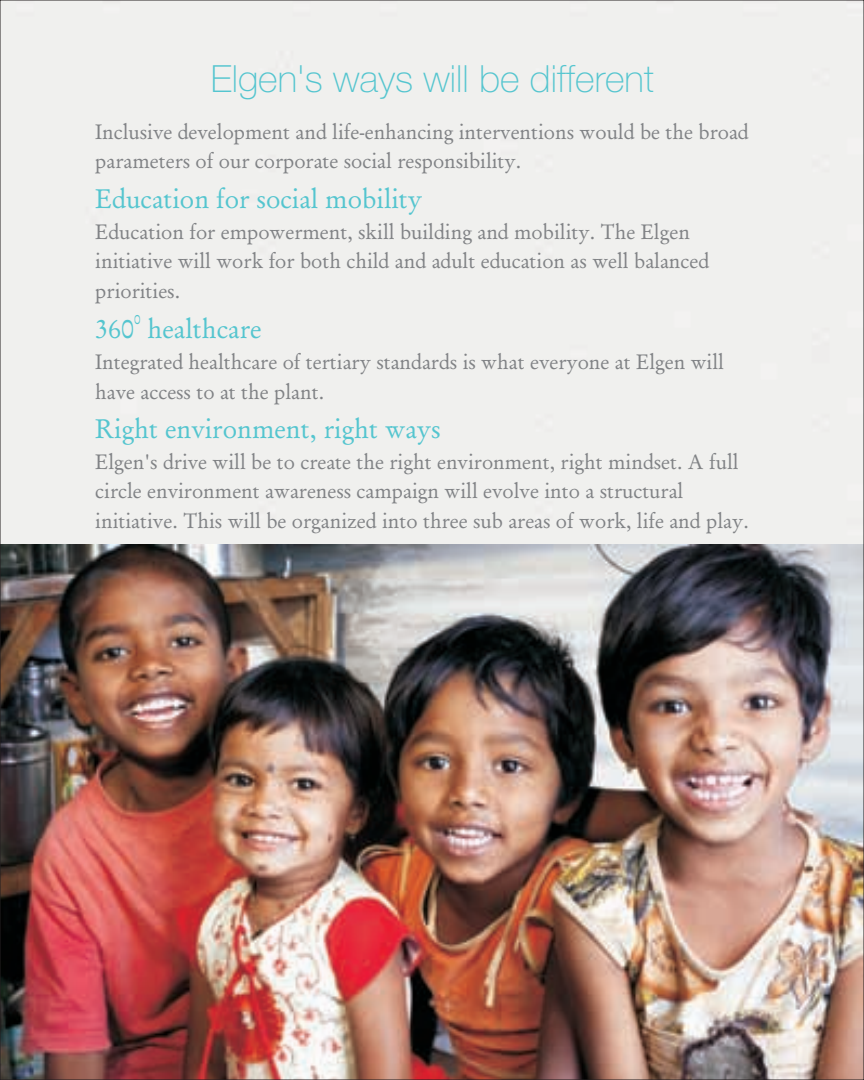
<style>
.page{position:relative;width:864px;height:1080px;background:#fff}
.page>*{position:absolute;margin:0;border:0;box-sizing:border-box;transform-origin:0 0}
.t1{font:100 37.5px "Helvetica Neue CE";color:#54c5cf}
.t2{font:27px "Garamond Antiqua";color:#54c5cf}
.t3{font:21px/29.4px "Garamond Antiqua";color:#808285}
.t4{font:13.5px "Garamond Antiqua";color:#54c5cf}
</style>
<div class="page">
<img style="left:2px;top:2px;width:860px;height:1076px">
<h1 class="t1" style="left:211px;top:66px;width:444px">Elgen's ways will be different</h1>
<p class="t3" style="left:95px;top:119px;width:655px">Inclusive development and life-enhancing interventions would be the broad parameters of our corporate social responsibility.</p>
<p class="t2" style="left:95px;top:187px;width:329px">Education for social mobility</p>
<p class="t3" style="left:95px;top:219px;width:615px">Education for empowerment, skill building and mobility. The Elgen initiative will work for both child and adult education as well balanced priorities.</p>
<p class="t4" style="left:134px;top:314px;width:8px">0</p>
<p class="t2" style="left:95px;top:317px;width:168px">360 healthcare</p>
<p class="t3" style="left:95px;top:349px;width:630px">Integrated healthcare of tertiary standards is what everyone at Elgen will have access to at the plant.</p>
<p class="t2" style="left:95px;top:417px;width:347px">Right environment, right ways</p>
<p class="t3" style="left:95px;top:449px;width:655px">Elgen's drive will be to create the right environment, right mindset. A full circle environment awareness campaign will evolve into a structural initiative. This will be organized into three sub areas of work, life and play.</p>
</div>
